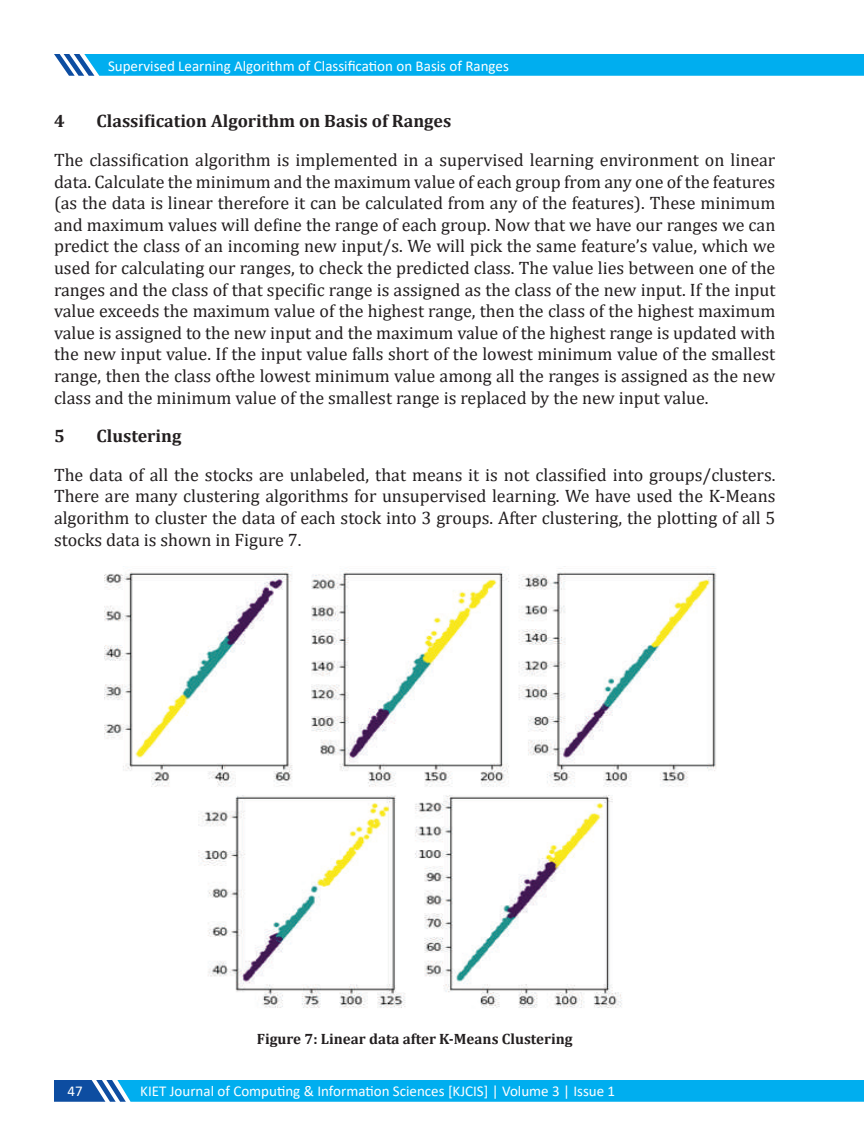
<style>
.page{position:relative;width:864px;height:1134px;background:#fff}
.page>*{position:absolute;margin:0;border:0;box-sizing:border-box;transform-origin:0 0}
.t1{font:18px/21.6px "Cambria";color:#231f20;text-align:justify}
.t2{font:700 18px "Cambria";color:#231f20}
.t3{font:15px "Calibri";color:#fff}
.t4{font:700 15px "Cambria";color:#231f20}
</style>
<div class="page">
<svg style="left:54px;top:54px;width:810px;height:22px;background:#09aeed"></svg>
<svg style="left:54px;top:1080px;width:810px;height:22px;background:#08a9ea"></svg>
<img style="left:104px;top:566px;width:612px;height:442px">
<p class="t3" style="left:108px;top:55px;width:402px">Supervised Learning Algorithm of Classification on Basis of Ranges</p>
<p class="t2" style="left:54px;top:109px;width:12px">4</p>
<p class="t2" style="left:97px;top:109px;width:356px">Classification Algorithm on Basis of Ranges</p>
<p class="t1" style="left:54px;top:149px;width:723px">The classification algorithm is implemented in a supervised learning environment on linear data. Calculate the minimum and the maximum value of each group from any one of the features (as the data is linear therefore it can be calculated from any of the features). These minimum and maximum values will define the range of each group. Now that we have our ranges we can predict the class of an incoming new input/s. We will pick the same feature’s value, which we used for calculating our ranges, to check the predicted class. The value lies between one of the ranges and the class of that specific range is assigned as the class of the new input. If the input value exceeds the maximum value of the highest range, then the class of the highest maximum value is assigned to the new input and the maximum value of the highest range is updated with the new input value. If the input value falls short of the lowest minimum value of the smallest range, then the class ofthe lowest minimum value among all the ranges is assigned as the new class and the minimum value of the smallest range is replaced by the new input value.</p>
<p class="t2" style="left:54px;top:423px;width:12px">5</p>
<p class="t2" style="left:97px;top:423px;width:86px">Clustering</p>
<p class="t1" style="left:54px;top:464px;width:723px">The data of all the stocks are unlabeled, that means it is not classified into groups/clusters.<br>There are many clustering algorithms for unsupervised learning. We have used the K-Means algorithm to cluster the data of each stock into 3 groups. After clustering, the plotting of all 5 stocks data is shown in Figure 7.</p>
<p class="t4" style="left:257px;top:1028px;width:317px">Figure 7: Linear data after K-Means Clustering</p>
<p class="t3" style="left:68px;top:1080px;width:17px">47</p>
<p class="t3" style="left:140px;top:1080px;width:476px">KIET Journal of Computing &amp; Information Sciences [KJCIS] | Volume 3 | Issue 1</p>
</div>
